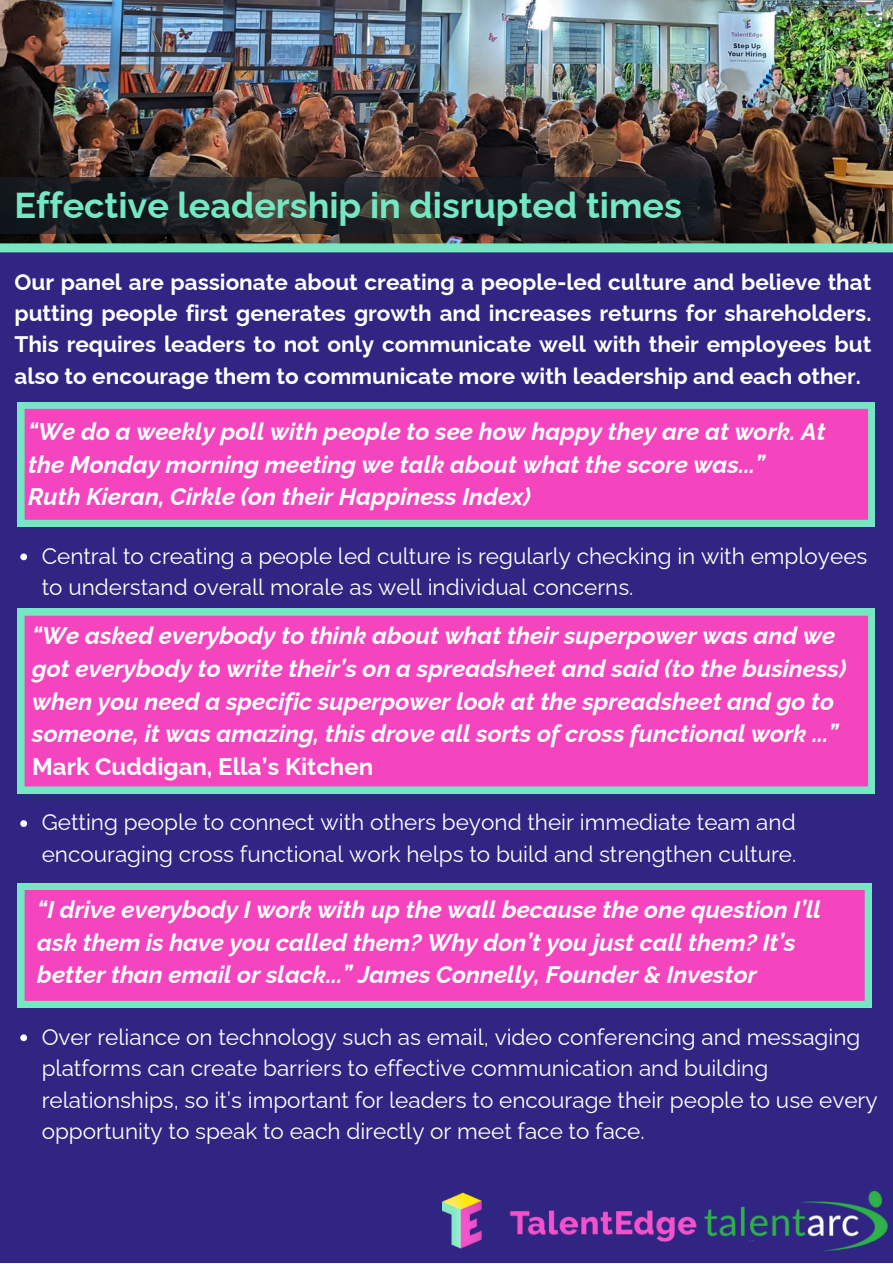
<style>
.page{position:relative;width:893px;height:1264px;background:#fff}
.page>*{position:absolute;margin:0;border:0;box-sizing:border-box;transform-origin:0 0}
.t1{font:700 36px "Raleway";color:#75e7c2}
.t2{font:italic 700 24px/32.5px "Raleway";color:#fff}
.t3{font:22.5px/31.5px "Raleway";color:#fff}
.t4{font:700 22.5px/31.5px "Raleway";color:#fff;text-align:justify}
.s1{font-style:normal}
</style>
<div class="page">
<div style="left:0;top:0;width:892px;height:1262px;background:#302583"></div>
<img style="left:0;top:0;width:892px;height:243px">
<img style="left:443px;top:1190px;width:445px;height:62px">
<svg style="left:18px;top:609px;width:856px;height:184px;background:#e952be"></svg>
<div style="left:0;top:178px;width:713px;height:56px;background:#161f28;opacity:.64"></div>
<div style="left:0;top:243px;width:892px;height:9px;background:#75e7c2"></div>
<svg style="left:18px;top:883px;width:853px;height:124px;background:#e458be"></svg>
<svg style="left:18px;top:402px;width:856px;height:124px;background:#e458be"></svg>
<svg style="left:20px;top:553px;width:7px;height:7px"></svg>
<svg style="left:20px;top:820px;width:7px;height:7px"></svg>
<svg style="left:20px;top:1034px;width:7px;height:7px"></svg>
<p class="t1" style="left:14px;top:184px;width:668px">Effective leadership in disrupted times</p>
<p class="t4" style="left:14px;top:266px;width:858px">Our panel are passionate about creating a people-led culture and believe that putting people first generates growth and increases returns for shareholders.<br>This requires leaders to not only communicate well with their employees but also to encourage them to communicate more with leadership and each other.</p>
<p class="t2" style="left:28px;top:415px;width:798px">“We do a weekly poll with people to see how happy they are at work. At the Monday morning meeting we talk about what the score was...”</p>
<p class="t2" style="left:28px;top:480px;width:504px">Ruth Kieran, Cirkle (on their Happiness Index)</p>
<p class="t3" style="left:42px;top:540px;width:827px">Central to creating a people led culture is regularly checking in with employees to understand overall morale as well individual concerns.</p>
<p class="t2" style="left:32px;top:619px;width:815px">“We asked everybody to think about what their superpower was and we got everybody to write their’s on a spreadsheet and said (to the business) when you need a specific superpower look at the spreadsheet and go to someone, it was amazing, this drove all sorts of cross functional work ...” <span class="s1">Mark Cuddigan, Ella’s Kitchen</span></p>
<p class="t3" style="left:42px;top:806px;width:756px">Getting people to connect with others beyond their immediate team and encouraging cross functional work helps to build and strengthen culture.</p>
<p class="t2" style="left:37px;top:893px;width:785px">“I drive everybody I work with up the wall because the one question I’ll ask them is have you called them? Why don’t you just call them? It’s better than email or slack...” James Connelly, Founder &amp; Investor</p>
<p class="t3" style="left:42px;top:1020px;width:837px">Over reliance on technology such as email, video conferencing and messaging platforms can create barriers to effective communication and building relationships, so it’s important for leaders to encourage their people to use every opportunity to speak to each directly or meet face to face.</p>
</div>
